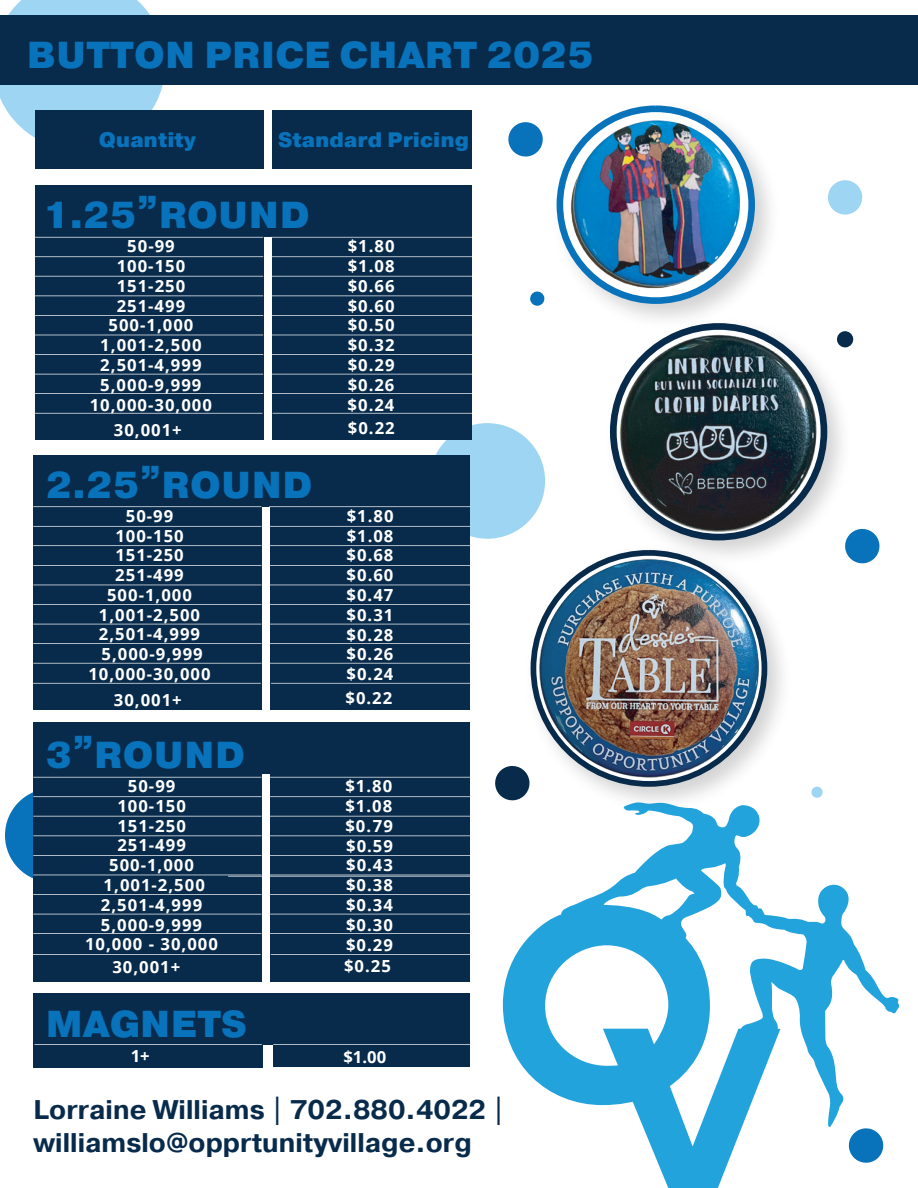
<style>
.page{position:relative;width:918px;height:1188px;background:#fff}
.page>*{position:absolute;margin:0;border:0;box-sizing:border-box;transform-origin:0 0}
.t1{font:900 58.35px "Pragmatica";letter-spacing:-.06em;color:#0872ba}
.t2{font:900 37.5px "Pragmatica";color:#0872ba}
.t3{font:700 27px/32.4px "Pragmatica";color:#082b4b}
.t4{font:900 21px "Pragmatica";color:#0872ba}
.t5{font:700 16.65px/19.8px "Open Sans";letter-spacing:.06em;color:#fff;text-align:center}
.s1{color:#fbfbfc}
</style>
<div class="page">
<div style="left:35px;top:185px;width:437px;height:52px;background:#082b4b"></div>
<svg style="left:0;top:0;width:171px;height:138px"></svg>
<div style="left:5px;top:788px;width:94px;height:94px;background:#0872ba;border-radius:50%"></div>
<div style="left:429px;top:423px;width:116px;height:116px;background:#9dd5f3;border-radius:50%"></div>
<div style="left:0;top:16px;width:918px;height:69px;background:#082b4b"></div>
<svg style="left:495px;top:766px;width:23px;height:35px"></svg>
<svg style="left:503px;top:820px;width:396px;height:368px"></svg>
<div style="left:33px;top:455px;width:437px;height:52px;background:#082b4b"></div>
<div style="left:35px;top:110px;width:228px;height:59px;background:#082b4b"></div>
<div style="left:273px;top:110px;width:199px;height:59px;background:#082b4b"></div>
<div style="left:273px;top:196px;width:199px;height:220px;background:#082b4b"></div>
<div style="left:35px;top:196px;width:228px;height:220px;background:#082b4b"></div>
<div style="left:35px;top:414px;width:228px;height:26px;background:#082b4b"></div>
<div style="left:273px;top:414px;width:199px;height:26px;background:#082b4b"></div>
<div style="left:271px;top:466px;width:199px;height:219px;background:#082b4b"></div>
<div style="left:33px;top:466px;width:229px;height:219px;background:#082b4b"></div>
<div style="left:33px;top:684px;width:229px;height:26px;background:#082b4b"></div>
<div style="left:271px;top:684px;width:199px;height:26px;background:#082b4b"></div>
<div style="left:271px;top:736px;width:199px;height:220px;background:#082b4b"></div>
<div style="left:33px;top:736px;width:229px;height:220px;background:#082b4b"></div>
<div style="left:33px;top:956px;width:228px;height:26px;background:#082b4b"></div>
<div style="left:271px;top:956px;width:199px;height:26px;background:#082b4b"></div>
<div style="left:33px;top:1044px;width:229px;height:24px;background:#082b4b"></div>
<div style="left:273px;top:1044px;width:197px;height:23px;background:#082b4b"></div>
<svg style="left:35px;top:237px;width:228px;height:1px"></svg>
<svg style="left:35px;top:256px;width:228px;height:1px"></svg>
<svg style="left:35px;top:276px;width:228px;height:1px"></svg>
<svg style="left:35px;top:296px;width:228px;height:1px"></svg>
<svg style="left:35px;top:315px;width:228px;height:1px"></svg>
<svg style="left:35px;top:335px;width:228px;height:1px"></svg>
<svg style="left:35px;top:354px;width:228px;height:1px"></svg>
<svg style="left:35px;top:374px;width:228px;height:1px"></svg>
<svg style="left:35px;top:393px;width:228px;height:1px"></svg>
<svg style="left:272px;top:276px;width:200px;height:1px"></svg>
<svg style="left:272px;top:256px;width:200px;height:1px"></svg>
<svg style="left:272px;top:237px;width:200px;height:1px"></svg>
<svg style="left:272px;top:296px;width:200px;height:1px"></svg>
<svg style="left:272px;top:315px;width:200px;height:1px"></svg>
<svg style="left:272px;top:335px;width:200px;height:1px"></svg>
<svg style="left:272px;top:354px;width:200px;height:1px"></svg>
<svg style="left:272px;top:374px;width:200px;height:1px"></svg>
<svg style="left:272px;top:393px;width:200px;height:1px"></svg>
<svg style="left:35px;top:413px;width:227px;height:1px"></svg>
<svg style="left:273px;top:413px;width:199px;height:1px"></svg>
<svg style="left:33px;top:506px;width:228px;height:1px"></svg>
<svg style="left:33px;top:526px;width:228px;height:1px"></svg>
<svg style="left:33px;top:545px;width:228px;height:1px"></svg>
<svg style="left:33px;top:565px;width:228px;height:1px"></svg>
<svg style="left:33px;top:585px;width:228px;height:1px"></svg>
<svg style="left:33px;top:604px;width:228px;height:1px"></svg>
<svg style="left:33px;top:624px;width:228px;height:1px"></svg>
<svg style="left:33px;top:643px;width:228px;height:1px"></svg>
<svg style="left:33px;top:663px;width:228px;height:1px"></svg>
<svg style="left:270px;top:545px;width:200px;height:1px"></svg>
<svg style="left:270px;top:526px;width:200px;height:1px"></svg>
<svg style="left:269px;top:506px;width:201px;height:1px"></svg>
<svg style="left:270px;top:565px;width:200px;height:1px"></svg>
<svg style="left:270px;top:585px;width:200px;height:1px"></svg>
<svg style="left:270px;top:604px;width:200px;height:1px"></svg>
<svg style="left:270px;top:624px;width:200px;height:1px"></svg>
<svg style="left:270px;top:643px;width:200px;height:1px"></svg>
<svg style="left:270px;top:663px;width:200px;height:1px"></svg>
<svg style="left:33px;top:683px;width:228px;height:1px"></svg>
<svg style="left:271px;top:683px;width:199px;height:1px"></svg>
<svg style="left:33px;top:777px;width:228px;height:1px"></svg>
<svg style="left:33px;top:796px;width:228px;height:1px"></svg>
<svg style="left:33px;top:816px;width:228px;height:1px"></svg>
<svg style="left:33px;top:836px;width:228px;height:1px"></svg>
<svg style="left:33px;top:855px;width:228px;height:1px"></svg>
<svg style="left:33px;top:894px;width:228px;height:1px"></svg>
<svg style="left:33px;top:914px;width:228px;height:1px"></svg>
<svg style="left:33px;top:933px;width:228px;height:1px"></svg>
<svg style="left:270px;top:816px;width:200px;height:1px"></svg>
<svg style="left:270px;top:796px;width:200px;height:1px"></svg>
<svg style="left:270px;top:777px;width:200px;height:1px"></svg>
<svg style="left:270px;top:836px;width:200px;height:1px"></svg>
<svg style="left:270px;top:855px;width:200px;height:1px"></svg>
<svg style="left:33px;top:875px;width:437px;height:2px"></svg>
<svg style="left:270px;top:894px;width:200px;height:1px"></svg>
<svg style="left:270px;top:914px;width:200px;height:1px"></svg>
<svg style="left:270px;top:933px;width:200px;height:1px"></svg>
<svg style="left:33px;top:954px;width:228px;height:1px"></svg>
<svg style="left:271px;top:954px;width:199px;height:1px"></svg>
<img style="left:609px;top:338px;width:225px;height:192px">
<img style="left:609px;top:462px;width:198px;height:75px">
<img style="left:556px;top:105px;width:229px;height:233px">
<svg style="left:557px;top:106px;width:198px;height:198px;fill:#0872ba"></svg>
<img style="left:569px;top:117px;width:173px;height:176px">
<div style="left:33px;top:722px;width:437px;height:52px;background:#082b4b"></div>
<div style="left:33px;top:993px;width:437px;height:52px;background:#082b4b"></div>
<svg style="left:34px;top:1044px;width:228px;height:1px"></svg>
<svg style="left:273px;top:1044px;width:197px;height:1px"></svg>
<img style="left:518px;top:537px;width:281px;height:283px">
<img style="left:535px;top:557px;width:229px;height:223px">
<svg style="left:845px;top:528px;width:35px;height:36px"></svg>
<svg style="left:828px;top:180px;width:35px;height:35px"></svg>
<svg style="left:848px;top:1127px;width:36px;height:37px"></svg>
<svg style="left:508px;top:122px;width:35px;height:35px"></svg>
<svg style="left:530px;top:291px;width:15px;height:15px"></svg>
<svg style="left:837px;top:331px;width:17px;height:17px"></svg>
<div style="left:811px;top:786px;width:12px;height:12px;background:#9dd5f3;border-radius:5px"></div>
<h2 class="t2" style="left:27px;top:31px;width:569px">BUTTON PRICE CHART 2025</h2>
<p class="t4" style="left:99px;top:127px;width:99px">Quantity</p>
<p class="t4" style="left:278px;top:127px;width:192px">Standard Pricing</p>
<h2 class="t2" style="left:43px;top:191px;width:268px">1.25”ROUND</h2>
<p class="t5" style="left:90px;top:236px;width:124px">50-99<br>100-150<br>151-250<br>251-499<br>500-1,000<br>1,001-2,500<br>2,501-4,999<br>5,000-9,999<br>10,000-30,000</p>
<p class="t5" style="left:348px;top:236px;width:48px;text-align:justify">$1.80 $1.08 $0.66 $0.60 $0.50 $0.32 $0.29 $0.26 $0.24</p>
<p class="t5" style="left:114px;top:419px;width:69px">30,001+</p>
<p class="t5" style="left:348px;top:418px;width:48px">$0.22</p>
<h2 class="t2" style="left:45px;top:461px;width:268px">2.25”ROUND</h2>
<p class="t5" style="left:88px;top:505px;width:124px">50-99<br>100-150<br>151-250<br>251-499<br>500-1,000<br>1,001-2,500<br>2,501-4,999<br>5,000-9,999<br>10,000-30,000</p>
<p class="t5" style="left:347px;top:506px;width:48px;text-align:justify">$1.80 $1.08 $0.68 $0.60 $0.47 $0.31 $0.28 $0.26 $0.24</p>
<p class="t5" style="left:114px;top:690px;width:69px">30,001+</p>
<p class="t5" style="left:346px;top:688px;width:48px">$0.22</p>
<h2 class="t2" style="left:45px;top:731px;width:201px">3”ROUND</h2>
<p class="t5" style="left:85px;top:776px;width:134px">50-99<br>100-150<br>151-250<br>251-499<br>500-1,000<br>1,001-2,500<br>2,501-4,999<br>5,000-9,999<br>10,000 - 30,000</p>
<p class="t5" style="left:345px;top:776px;width:49px;text-align:justify">$1.80 $1.08 $0.79 $0.59 $0.43 $0.38 $0.34 $0.30 $0.29</p>
<p class="t5" style="left:112px;top:957px;width:69px">30,001+</p>
<p class="t5" style="left:344px;top:955px;width:48px">$0.25</p>
<h1 class="t1" style="left:36px;top:979px;width:296px">MAGN<span class="s1">E</span>TS</h1>
<h2 class="t2" style="left:45px;top:1000px;width:203px">MAGNETS</h2>
<p class="t5" style="left:131px;top:1045px;width:21px">1+</p>
<p class="t5" style="left:343px;top:1047px;width:44px">$1.00</p>
<h3 class="t3" style="left:34px;top:1094px;width:473px">Lorraine Williams | 702.880.4022 | williamslo@opprtunityvillage.org</h3>
</div>
